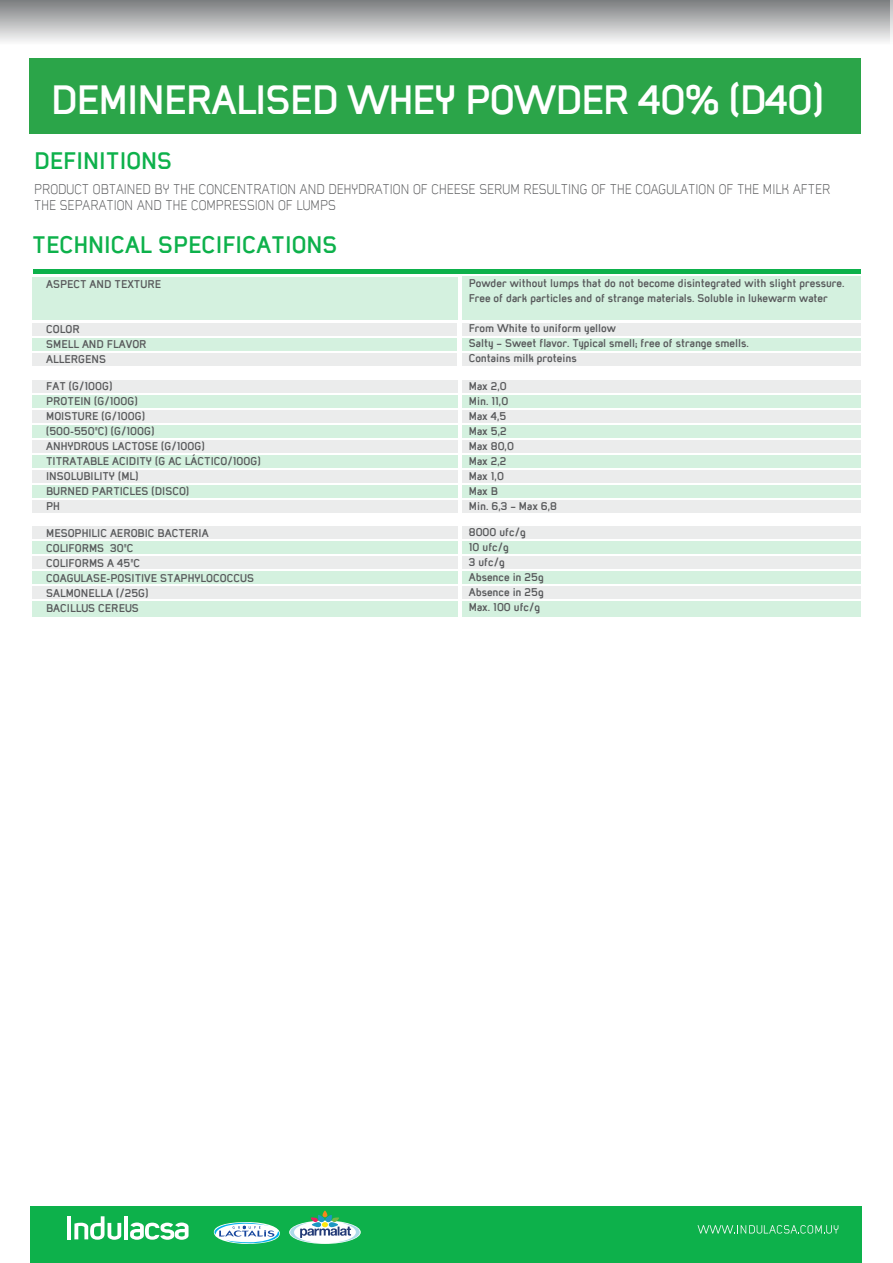
<style>
.page{position:relative;width:893px;height:1263px;background:#fff}
.page>*{position:absolute;margin:0;border:0;box-sizing:border-box;transform-origin:0 0}
.t1{font:700 43.65px "Mister Giacco";letter-spacing:-.025em;color:#fff}
.t2{font:700 25.5px "Mister Giacco";color:#0db14b}
.t3{font:300 15px/16.5px "Mister Giacco";color:#58595b}
.t4{font:700 12px/15px "Mister Giacco";color:#58595b}
</style>
<div class="page">
<div style="left:31px;top:1207px;width:831px;height:56px;background:#0db14b"></div>
<div style="left:30px;top:58px;width:831px;height:76px;background:#2ba549"></div>
<svg style="left:697px;top:1225px;width:141px;height:9px"></svg>
<hr style="left:67px;top:1216px;width:4px;height:23px;background:#fff">
<svg style="left:74px;top:1216px;width:47px;height:24px"></svg>
<hr style="left:124px;top:1216px;width:4px;height:23px;background:#fff">
<svg style="left:130px;top:1222px;width:59px;height:18px"></svg>
<div style="left:0;top:0;width:889px;height:46px;background:linear-gradient(to bottom,#7b7c7f,#fdfdfd)"></div>
<svg style="left:214px;top:1222px;width:66px;height:22px"></svg>
<svg style="left:289px;top:1220px;width:72px;height:24px"></svg>
<svg style="left:290px;top:1211px;width:70px;height:32px"></svg>
<div style="left:33px;top:338px;width:424px;height:13px;background:#d4f1df"></div>
<div style="left:33px;top:353px;width:424px;height:13px;background:#ebecec"></div>
<div style="left:33px;top:323px;width:424px;height:13px;background:#ebecec"></div>
<div style="left:462px;top:338px;width:398px;height:13px;background:#d4f1df"></div>
<div style="left:462px;top:353px;width:398px;height:13px;background:#ebecec"></div>
<div style="left:462px;top:323px;width:398px;height:13px;background:#ebecec"></div>
<div style="left:462px;top:277px;width:398px;height:43px;background:#d4f1df"></div>
<div style="left:33px;top:277px;width:425px;height:43px;background:#d4f1df"></div>
<div style="left:33px;top:440px;width:425px;height:13px;background:#ebecec"></div>
<div style="left:33px;top:425px;width:425px;height:13px;background:#d4f1df"></div>
<div style="left:33px;top:470px;width:425px;height:13px;background:#ebecec"></div>
<div style="left:33px;top:455px;width:425px;height:13px;background:#d4f1df"></div>
<div style="left:33px;top:500px;width:425px;height:13px;background:#ebecec"></div>
<div style="left:33px;top:485px;width:425px;height:13px;background:#d4f1df"></div>
<div style="left:462px;top:470px;width:398px;height:13px;background:#ebecec"></div>
<div style="left:462px;top:455px;width:398px;height:13px;background:#d4f1df"></div>
<div style="left:462px;top:500px;width:398px;height:13px;background:#ebecec"></div>
<div style="left:462px;top:485px;width:398px;height:13px;background:#d4f1df"></div>
<div style="left:33px;top:395px;width:425px;height:13px;background:#d4f1df"></div>
<div style="left:33px;top:410px;width:425px;height:13px;background:#ebecec"></div>
<div style="left:462px;top:440px;width:398px;height:13px;background:#ebecec"></div>
<div style="left:462px;top:425px;width:398px;height:13px;background:#d4f1df"></div>
<div style="left:462px;top:395px;width:398px;height:13px;background:#d4f1df"></div>
<div style="left:462px;top:410px;width:398px;height:13px;background:#ebecec"></div>
<div style="left:33px;top:380px;width:425px;height:13px;background:#ebecec"></div>
<div style="left:462px;top:380px;width:398px;height:13px;background:#ebecec"></div>
<div style="left:33px;top:269px;width:827px;height:5px;background:#0db14b"></div>
<div style="left:33px;top:601px;width:425px;height:16px;background:#d4f1df"></div>
<div style="left:33px;top:586px;width:425px;height:13px;background:#ebecec"></div>
<div style="left:33px;top:571px;width:425px;height:13px;background:#d4f1df"></div>
<div style="left:33px;top:541px;width:425px;height:13px;background:#d4f1df"></div>
<div style="left:33px;top:556px;width:425px;height:13px;background:#ebecec"></div>
<div style="left:462px;top:601px;width:398px;height:16px;background:#d4f1df"></div>
<div style="left:462px;top:586px;width:398px;height:13px;background:#ebecec"></div>
<div style="left:462px;top:571px;width:398px;height:13px;background:#d4f1df"></div>
<div style="left:462px;top:541px;width:398px;height:13px;background:#d4f1df"></div>
<div style="left:462px;top:556px;width:398px;height:13px;background:#ebecec"></div>
<div style="left:33px;top:526px;width:425px;height:13px;background:#ebecec"></div>
<div style="left:462px;top:526px;width:398px;height:13px;background:#ebecec"></div>
<h1 class="t1" style="left:51px;top:74px;width:774px">DEMINERALISED WHEY POWDER 40% (D40)</h1>
<h2 class="t2" style="left:34px;top:146px;width:139px">DEFINITIONS</h2>
<p class="t3" style="left:34px;top:181px;width:798px">PRODUCT OBTAINED BY THE CONCENTRATION AND DEHYDRATION OF CHEESE SERUM RESULTING OF THE COAGULATION OF THE MILK AFTER<br>THE SEPARATION AND THE COMPRESSION OF LUMPS</p>
<h2 class="t2" style="left:32px;top:229px;width:307px">TECHNICAL SPECIFICATIONS</h2>
<p class="t4" style="left:46px;top:276px;width:116px">ASPECT AND TEXTURE</p>
<p class="t4" style="left:46px;top:321px;width:102px">COLOR<br>SMELL AND FLAVOR<br>ALLERGENS</p>
<p class="t4" style="left:46px;top:379px;width:216px">FAT (G/100G)<br>PROTEIN (G/100G)<br>MOISTURE (G/100G)<br>(500-550ºC) (G/100G)<br>ANHYDROUS LACTOSE (G/100G)<br>TITRATABLE ACIDITY (G AC LÁCTICO/100G)<br>INSOLUBILITY (ML)<br>BURNED PARTICLES (DISCO)<br>PH</p>
<p class="t4" style="left:46px;top:525px;width:209px">MESOPHILIC AEROBIC BACTERIA<br>COLIFORMS 30ºC<br>COLIFORMS A 45ºC<br>COAGULASE-POSITIVE STAPHYLOCOCCUS<br>SALMONELLA (/25G)<br>BACILLUS CEREUS</p>
<p class="t4" style="left:469px;top:275px;width:377px">Powder without lumps that do not become disintegrated with slight pressure.<br>Free of dark particles and of strange materials. Soluble in lukewarm water</p>
<p class="t4" style="left:469px;top:320px;width:281px">From White to uniform yellow<br>Salty – Sweet flavor. Typical smell; free of strange smells.<br>Contains milk proteins</p>
<p class="t4" style="left:469px;top:378px;width:90px">Max 2,0<br>Min. 11,0<br>Max 4,5<br>Max 5,2<br>Max 80,0<br>Max 2,2<br>Max 1,0<br>Max B<br>Min. 6,3 – Max 6,8</p>
<p class="t4" style="left:469px;top:524px;width:76px">8000 ufc/g<br>10 ufc/g<br>3 ufc/g<br>Absence in 25g<br>Absence in 25g<br>Max. 100 ufc/g</p>
</div>
